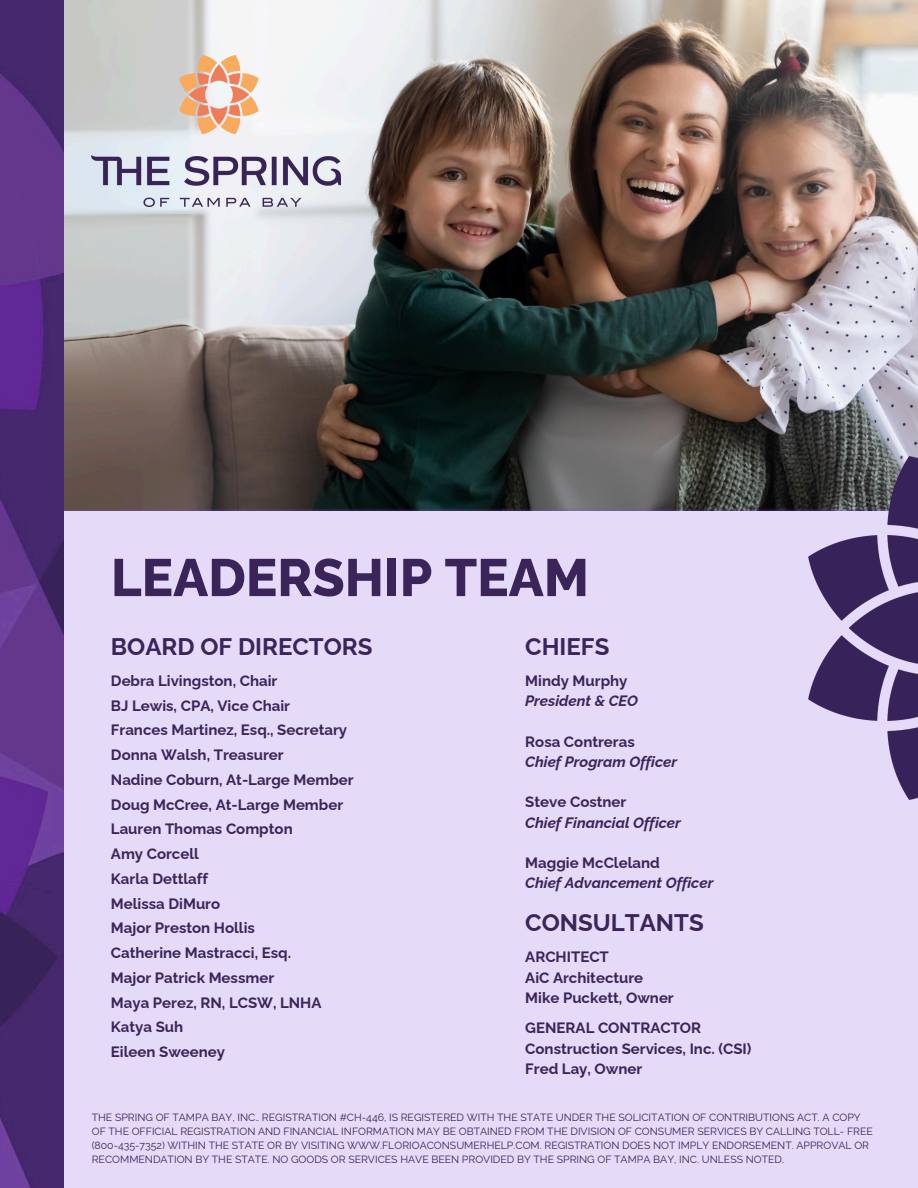
<style>
.page{position:relative;width:918px;height:1188px;background:#fff}
.page>*{position:absolute;margin:0;border:0;box-sizing:border-box;transform-origin:0 0}
.t1{font:800 52.5px "Raleway";color:#3b245a}
.t2{font:700 24px "Raleway";color:#3b245a}
.t3{font:700 15px/24.8px "Raleway";color:#3b245a}
.t4{font:italic 700 15px/20.2px "Raleway";color:#3b245a}
.t5{font:10.5px/14px "Raleway";color:#3b245a}
.s1{font-style:normal}
</style>
<div class="page">
<img style="left:64px;top:0;width:854px;height:510px">
<div style="left:0;top:510px;width:918px;height:678px;background:#e5daf8"></div>
<img style="left:809px;top:456px;width:109px;height:344px">
<img style="left:92px;top:55px;width:248px;height:151px">
<img style="left:0;top:0;width:64px;height:1188px">
<h3 class="t1" style="left:111px;top:547px;width:480px">LEADERSHIP TEAM</h3>
<h1 class="t2" style="left:111px;top:632px;width:263px">BOARD OF DIRECTORS</h1>
<h2 class="t3" style="left:111px;top:668px;width:244px">Debra Livingston, Chair<br>BJ Lewis, CPA, Vice Chair<br>Frances Martinez, Esq., Secretary<br>Donna Walsh, Treasurer<br>Nadine Coburn, At-Large Member<br>Doug McCree, At-Large Member<br>Lauren Thomas Compton<br>Amy Corcell<br>Karla Dettlaff<br>Melissa DiMuro<br>Major Preston Hollis<br>Catherine Mastracci, Esq.<br>Major Patrick Messmer<br>Maya Perez, RN, LCSW, LNHA<br>Katya Suh<br>Eileen Sweeney</h2>
<h2 class="t2" style="left:525px;top:632px;width:86px">CHIEFS</h2>
<h3 class="t4" style="left:525px;top:670px;width:114px"><span class="s1">Mindy Murphy<br></span>President &amp; CEO</h3>
<h3 class="t4" style="left:525px;top:731px;width:153px"><span class="s1">Rosa Contreras<br></span>Chief Program Officer</h3>
<h3 class="t4" style="left:525px;top:792px;width:157px"><span class="s1">Steve Costner<br></span>Chief Financial Officer</h3>
<h3 class="t4" style="left:525px;top:853px;width:190px"><span class="s1">Maggie McCleland<br></span>Chief Advancement Officer</h3>
<h3 class="t2" style="left:525px;top:909px;width:180px">CONSULTANTS</h3>
<h2 class="t3" style="left:525px;top:947px;width:150px;line-height:20.2px">ARCHITECT<br>AiC Architecture<br>Mike Puckett, Owner</h2>
<h3 class="t3" style="left:525px;top:1018px;width:228px;line-height:20.2px">GENERAL CONTRACTOR<br>Construction Services, Inc. (CSI)<br>Fred Lay, Owner</h3>
<p class="t5" style="left:92px;top:1110px;width:783px">THE SPRING OF TAMPA BAY, INC.. REGISTRATION #CH-446, IS REGISTERED WITH THE STATE UNDER THE SOLICITATION OF CONTRIBUTIONS ACT. A COPY OF THE OFFICIAL REGISTRATION AND FINANCIAL INFORMATION MAY BE OBTAINED FROM THE DIVISION OF CONSUMER SERVICES BY CALLING TOLL- FREE (800-435-7352) WITHIN THE STATE OR BY VISITING WWW.FLORIOACONSUMERHELP.COM. REGISTRATION DOES NOT IMPLY ENDORSEMENT. APPROVAL OR RECOMMENDATION BY THE STATE. NO GOODS OR SERVICES HAVE BEEN PROVIDED BY THE SPRING OF TAMPA BAY, INC. UNLESS NOTED.</p>
</div>
